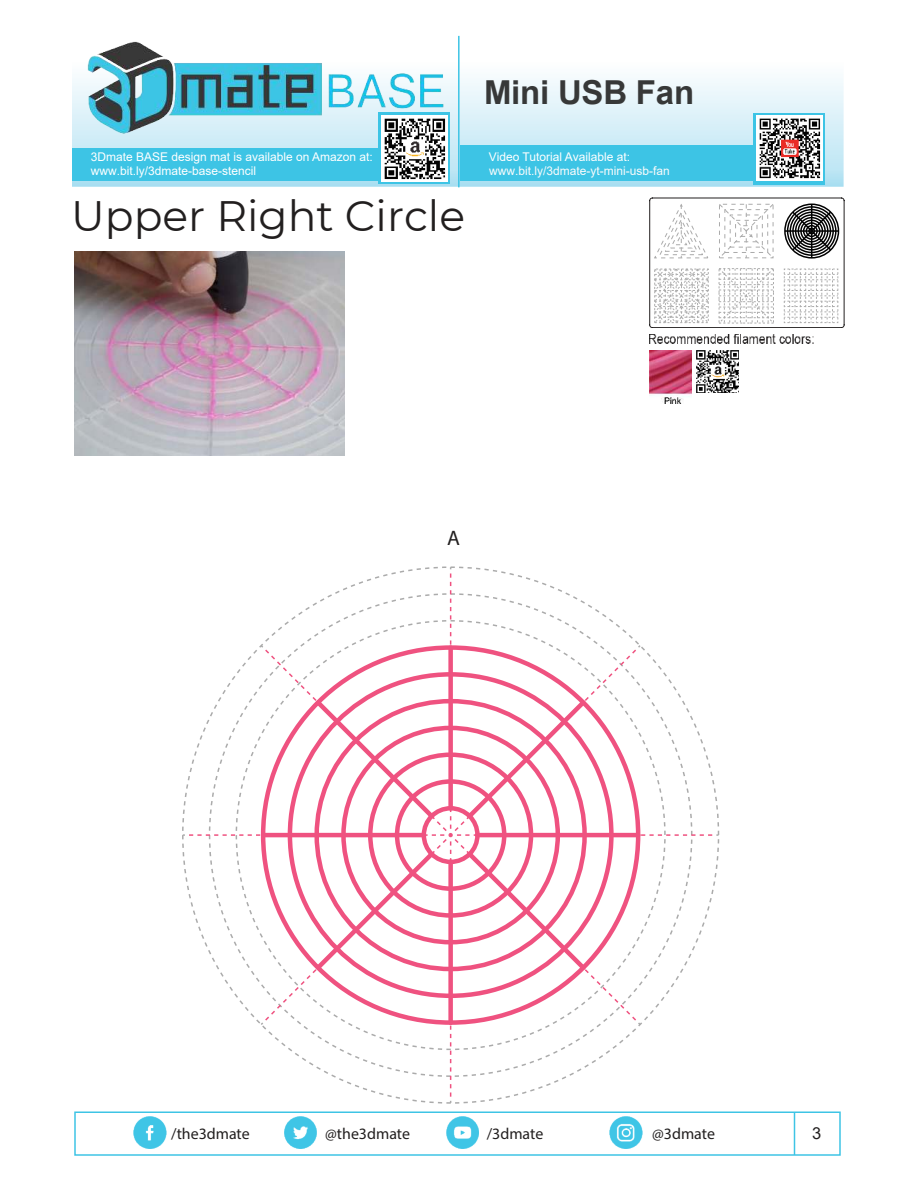
<style>
.page{position:relative;width:918px;height:1188px;background:#fff}
.page>*{position:absolute;margin:0;border:0;box-sizing:border-box;transform-origin:0 0}
.t1{font:42.45px "Montserrat";color:#221f1f}
.t2{font:700 33px "Arial";letter-spacing:-.005em;color:#373838}
.t3{font:21px "Myriad Pro";color:#221f1f}
.t4{font:16.5px "Arial";color:#221f1f}
.t5{font:15.9px "Myriad Pro";color:#221f1f}
.t6{font:12px/14.4px "Arial";color:#fff}
.t7{font:12px "Arial";color:#fbfbfb}
</style>
<div class="page">
<svg style="left:183px;top:567px;width:536px;height:536px"></svg>
<img style="left:649px;top:334px;width:164px;height:9px">
<img style="left:649px;top:351px;width:43px;height:52px">
<img style="left:697px;top:351px;width:42px;height:42px">
<svg style="left:649px;top:198px;width:195px;height:130px"></svg>
<img style="left:72px;top:78px;width:772px;height:109px">
<div style="left:378px;top:112px;width:71px;height:72px;background:linear-gradient(to right,#3dc4e5,#3dc4e5)"></div>
<svg style="left:754px;top:113px;width:71px;height:71px"></svg>
<div style="left:72px;top:148px;width:358px;height:33px;background:#3dc4e5"></div>
<div style="left:460px;top:145px;width:355px;height:36px;background:#3dc4e5"></div>
<hr style="left:458px;top:36px;width:2px;height:151px;background:#3dc4e5">
<img style="left:74px;top:35px;width:385px;height:104px">
<img style="left:381px;top:116px;width:66px;height:65px">
<div style="left:74px;top:1111px;width:767px;height:45px;border:2px solid #3ec4e5"></div>
<hr style="left:794px;top:1112px;width:1px;height:43px;background:#3ec4e5">
<img style="left:133px;top:1116px;width:33px;height:32px">
<img style="left:609px;top:1117px;width:33px;height:32px">
<img style="left:447px;top:1116px;width:32px;height:32px">
<img style="left:285px;top:1117px;width:32px;height:32px">
<img style="left:757px;top:115px;width:65px;height:66px">
<img style="left:75px;top:251px;width:270px;height:204px">
<h2 class="t2" style="left:484px;top:80px;width:212px">Mini USB Fan</h2>
<p class="t6" style="left:91px;top:151px;width:284px">3Dmate BASE design mat is available on Amazon at: www.bit.ly/3dmate-base-stencil</p>
<p class="t6" style="left:489px;top:151px;width:143px">Video Tutorial Available at:</p>
<p class="t7" style="left:489px;top:167px;width:182px">www.bit.ly/3dmate-yt-mini-usb-fan</p>
<h1 class="t1" style="left:71px;top:200px;width:395px">Upper Right Circle</h1>
<h3 class="t3" style="left:447px;top:529px;width:14px">A</h3>
<h3 class="t5" style="left:171px;top:1127px;width:80px">/the3dmate</h3>
<h3 class="t5" style="left:325px;top:1127px;width:86px">@the3dmate</h3>
<h3 class="t5" style="left:487px;top:1127px;width:58px">/3dmate</h3>
<h3 class="t5" style="left:652px;top:1127px;width:64px">@3dmate</h3>
<h3 class="t4" style="left:812px;top:1127px;width:11px">3</h3>
</div>
